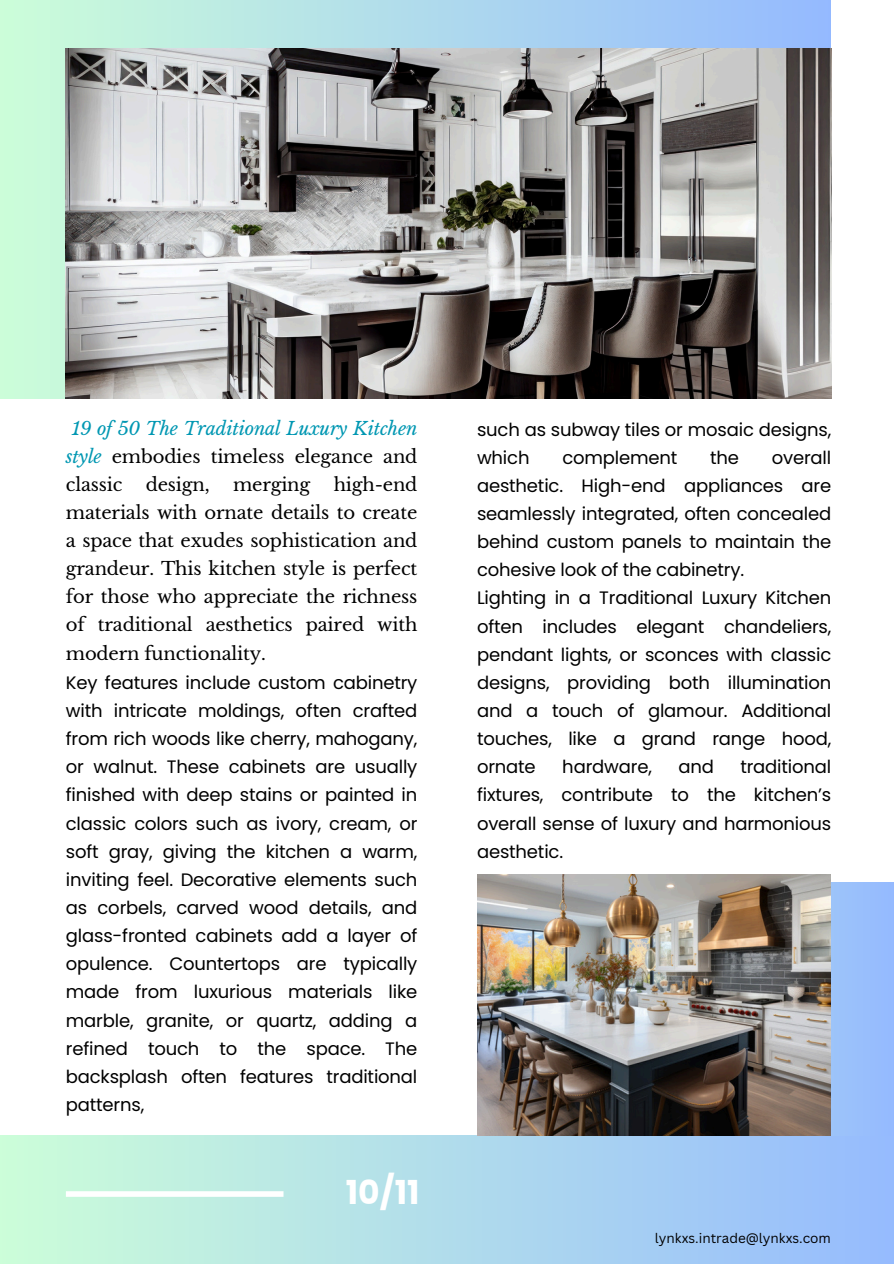
<style>
.page{position:relative;width:894px;height:1264px;background:#fff}
.page>*{position:absolute;margin:0;border:0;box-sizing:border-box;transform-origin:0 0}
.t1{font:700 33px "Poppins";color:#fff}
.t2{font:18px/28.2px "Poppins";letter-spacing:-.01em;color:#000;text-align:justify}
.t3{font:18px/28.2px "Libre Baskerville";letter-spacing:-.01em;color:#000;text-align:justify}
.t4{font:italic 18px/28.2px "Libre Baskerville";letter-spacing:-.01em;color:#0097b2;text-align:justify}
.t5{font:13.5px "Canva Sans";color:#000}
.s1{font-style:normal;color:#000}
</style>
<div class="page">
<div style="left:0;top:0;width:830px;height:398px;background:linear-gradient(to right,#ccfdd9,#94baff)"></div>
<div style="left:0;top:1135px;width:893px;height:128px;background:linear-gradient(to right,#ccfed9,#96bbfe)"></div>
<div style="left:66px;top:1191px;width:217px;height:5px;background:#fff"></div>
<div style="left:477px;top:882px;width:416px;height:253px;background:#99bffc"></div>
<img style="left:66px;top:48px;width:764px;height:350px">
<img style="left:477px;top:874px;width:353px;height:261px">
<p class="t4" style="left:66px;top:414px;width:353px;text-indent:6px">19 of 50 The Traditional Luxury Kitchen style <span class="s1">embodies timeless elegance and classic</span></p>
<p class="t3" style="left:66px;top:470px;width:353px;text-indent:268px">high-end materials with ornate details to create a space that exudes sophistication and grandeur. This kitchen style is perfect for those who appreciate the richness of traditional aesthetics paired with modern functionality.</p>
<p class="t2" style="left:66px;top:668px;width:353px">Key features include custom cabinetry with intricate moldings, often crafted from rich woods like cherry, mahogany, or walnut. These cabinets are usually finished with deep stains or painted in classic colors such as ivory, cream, or soft gray, giving the kitchen a warm, inviting feel. Decorative elements such as corbels, carved wood details, and glass-fronted cabinets add a layer of opulence. Countertops are typically made from luxurious materials like marble, granite, or quartz, adding a refined touch to the space. The backsplash often features traditional patterns,</p>
<p class="t3" style="left:146px;top:470px;width:65px">design,</p>
<p class="t3" style="left:233px;top:470px;width:79px">merging</p>
<p class="t1" style="left:346px;top:1169px;width:75px">10/11</p>
<h1 class="t2" style="left:477px;top:415px;width:355px">such as subway tiles or mosaic designs, which</h1>
<h1 class="t2" style="left:477px;top:443px;width:355px;text-indent:295px">overall aesthetic. High-end appliances are seamlessly integrated, often concealed behind custom panels to maintain the cohesive look of the cabinetry.</h1>
<p class="t2" style="left:477px;top:584px;width:355px">Lighting in a Traditional Luxury Kitchen often includes elegant chandeliers, pendant lights, or sconces with classic designs, providing both illumination and a touch of glamour. Additional touches, like a grand range hood, ornate</p>
<h1 class="t2" style="left:562px;top:443px;width:116px">complement</h1>
<h1 class="t2" style="left:710px;top:443px;width:30px">the</h1>
<p class="t2" style="left:477px;top:753px;width:355px;text-indent:263px">traditional fixtures, contribute to the kitchen’s overall sense of luxury and harmonious aesthetic.</p>
<p class="t2" style="left:562px;top:753px;width:91px">hardware,</p>
<p class="t2" style="left:678px;top:753px;width:37px">and</p>
<h2 class="t5" style="left:654px;top:1228px;width:177px">lynkxs.intrade@lynkxs.com</h2>
</div>
